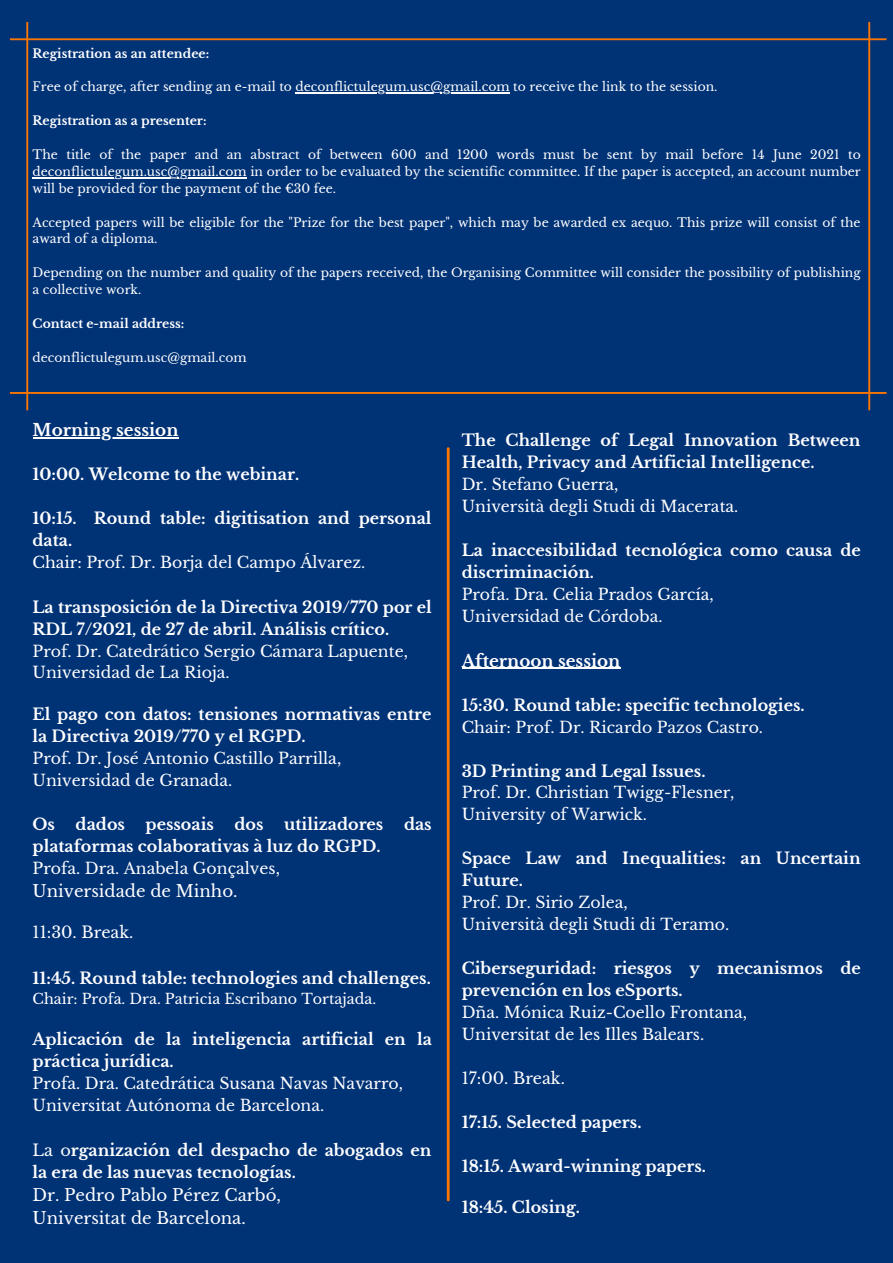
<style>
.page{position:relative;width:893px;height:1263px;background:#003276}
.page>*{position:absolute;margin:0;border:0;box-sizing:border-box;transform-origin:0 0}
.t1{font:700 16.73px "Libre Baskerville";color:#fff}
.t2{font:16.58px "Libre Baskerville";color:#fff}
.t3{font:700 15.98px/22px "Libre Baskerville";color:#fff}
.t4{font:15.98px "Libre Baskerville";color:#fff}
.t5{font:15.67px "Libre Baskerville";color:#fff}
.t6{font:14.33px "Libre Baskerville";color:#fff}
.t7{font:12.3px/16.9px "Libre Baskerville";color:#fff}
.t8{font:700 12.3px "Libre Baskerville";color:#fff}
.s1{font-weight:400}
</style>
<div class="page">
<svg style="left:10px;top:22px;width:876px;height:388px"></svg>
<hr style="left:295px;top:93px;width:215px;height:1px;background:#fff">
<hr style="left:33px;top:177px;width:214px;height:1px;background:#fff">
<hr style="left:33px;top:437px;width:145px;height:1px;background:#fff">
<hr style="left:462px;top:668px;width:158px;height:1px;background:#fff">
<hr style="left:447px;top:449px;width:2px;height:751px;background:#f70">
<p class="t8" style="left:33px;top:46px;width:178px">Registration as an attendee:</p>
<p class="t7" style="left:33px;top:79px;width:686px">Free of charge, after sending an e-mail to deconflictulegum.usc@gmail.com to receive the link to the session.</p>
<p class="t8" style="left:33px;top:113px;width:175px">Registration as a presenter:</p>
<p class="t7" style="left:33px;top:146px;width:830px;text-align:justify">The title of the paper and an abstract of between 600 and 1200 words must be sent by mail before 14 June 2021 to deconflictulegum.usc@gmail.com in order to be evaluated by the scientific committee. If the paper is accepted, an account number will be provided for the payment of the €30 fee.</p>
<p class="t7" style="left:33px;top:214px;width:829px">Accepted papers will be eligible for the "Prize for the best paper", which may be awarded ex aequo. This prize will consist of the award of a diploma.</p>
<p class="t7" style="left:33px;top:264px;width:829px">Depending on the number and quality of the papers received, the Organising Committee will consider the possibility of publishing a collective work.</p>
<p class="t8" style="left:33px;top:316px;width:153px">Contact e-mail address:</p>
<p class="t7" style="left:33px;top:349px;width:216px">deconflictulegum.usc@gmail.com</p>
<p class="t1" style="left:33px;top:420px;width:147px">Morning session</p>
<p class="t3" style="left:33px;top:463px;width:268px">10:00. Welcome to the webinar.</p>
<p class="t3" style="left:33px;top:507px;width:400px">10:15. Round table: digitisation and personal data.</p>
<p class="t5" style="left:33px;top:552px;width:334px">Chair: Prof. Dr. Borja del Campo Álvarez.</p>
<p class="t3" style="left:33px;top:596px;width:401px">La transposición de la Directiva 2019/770 por el<br>RDL 7/2021, de 27 de abril. Análisis crítico.</p>
<p class="t5" style="left:33px;top:641px;width:377px">Prof. Dr. Catedrático Sergio Cámara Lapuente,</p>
<p class="t5" style="left:33px;top:663px;width:199px">Universidad de La Rioja.</p>
<p class="t3" style="left:33px;top:703px;width:400px">El pago con datos: tensiones normativas entre la Directiva 2019/770 y el RGPD.</p>
<p class="t5" style="left:33px;top:749px;width:310px">Prof. Dr. José Antonio Castillo Parrilla,</p>
<p class="t5" style="left:33px;top:771px;width:201px">Universidad de Granada.</p>
<p class="t3" style="left:33px;top:813px;width:24px">Os</p>
<p class="t3" style="left:76px;top:813px;width:51px">dados</p>
<p class="t3" style="left:146px;top:813px;width:70px">pessoais</p>
<p class="t3" style="left:234px;top:813px;width:31px">dos</p>
<p class="t3" style="left:284px;top:813px;width:101px">utilizadores</p>
<p class="t3" style="left:404px;top:813px;width:29px">das</p>
<p class="t3" style="left:33px;top:835px;width:349px">plataformas colaborativas à luz do RGPD.</p>
<p class="t5" style="left:33px;top:858px;width:249px">Profa. Dra. Anabela Gonçalves,</p>
<p class="t2" style="left:33px;top:881px;width:206px">Universidade de Minho.</p>
<p class="t4" style="left:33px;top:923px;width:102px">11:30. Break.</p>
<p class="t3" style="left:33px;top:967px;width:400px">11:45. Round table: technologies and challenges.</p>
<p class="t6" style="left:33px;top:990px;width:345px">Chair: Profa. Dra. Patricia Escribano Tortajada.</p>
<p class="t3" style="left:33px;top:1028px;width:401px">Aplicación de la inteligencia artificial en la práctica jurídica.</p>
<p class="t5" style="left:33px;top:1073px;width:372px">Profa. Dra. Catedrática Susana Navas Navarro,</p>
<p class="t5" style="left:33px;top:1095px;width:293px">Universitat Autónoma de Barcelona.</p>
<p class="t3" style="left:33px;top:1139px;width:400px"><span class="s1">La o</span>rganización del despacho de abogados en la era de las nuevas tecnologías.</p>
<p class="t2" style="left:33px;top:1184px;width:250px">Dr. Pedro Pablo Pérez Carbó,</p>
<p class="t2" style="left:33px;top:1208px;width:215px">Universitat de Barcelona.</p>
<p class="t3" style="left:462px;top:429px;width:400px">The Challenge of Legal Innovation Between<br>Health, Privacy and Artificial Intelligence.</p>
<p class="t5" style="left:462px;top:475px;width:158px">Dr. Stefano Guerra,</p>
<p class="t5" style="left:462px;top:497px;width:278px">Università degli Studi di Macerata.</p>
<p class="t3" style="left:462px;top:539px;width:400px">La inaccesibilidad tecnológica como causa de discriminación.</p>
<p class="t5" style="left:462px;top:584px;width:254px">Profa. Dra. Celia Prados García,</p>
<p class="t5" style="left:462px;top:606px;width:202px">Universidad de Córdoba.</p>
<p class="t1" style="left:462px;top:650px;width:160px">Afternoon session</p>
<p class="t3" style="left:462px;top:694px;width:344px">15:30. Round table: specific technologies.</p>
<p class="t5" style="left:462px;top:717px;width:303px">Chair: Prof. Dr. Ricardo Pazos Castro.</p>
<p class="t3" style="left:462px;top:760px;width:245px">3D Printing and Legal Issues.</p>
<p class="t5" style="left:462px;top:783px;width:274px">Prof. Dr. Christian Twigg-Flesner,</p>
<p class="t5" style="left:462px;top:805px;width:187px">University of Warwick.</p>
<p class="t3" style="left:462px;top:848px;width:400px">Space Law and Inequalities: an Uncertain<br>Future.</p>
<p class="t5" style="left:462px;top:893px;width:168px">Prof. Dr. Sirio Zolea,</p>
<p class="t5" style="left:462px;top:915px;width:269px">Università degli Studi di Teramo.</p>
<p class="t3" style="left:462px;top:957px;width:401px">Ciberseguridad: riesgos y mecanismos de prevención en los eSports.</p>
<p class="t5" style="left:462px;top:1003px;width:287px">Dña. Mónica Ruiz-Coello Frontana,</p>
<p class="t5" style="left:462px;top:1025px;width:244px">Universitat de les Illes Balears.</p>
<p class="t4" style="left:462px;top:1068px;width:105px">17:00. Break.</p>
<p class="t3" style="left:462px;top:1111px;width:181px">17:15. Selected papers.</p>
<p class="t3" style="left:462px;top:1155px;width:246px">18:15. Award-winning papers.</p>
<p class="t3" style="left:462px;top:1197px;width:120px">18:45. Closing.</p>
</div>
